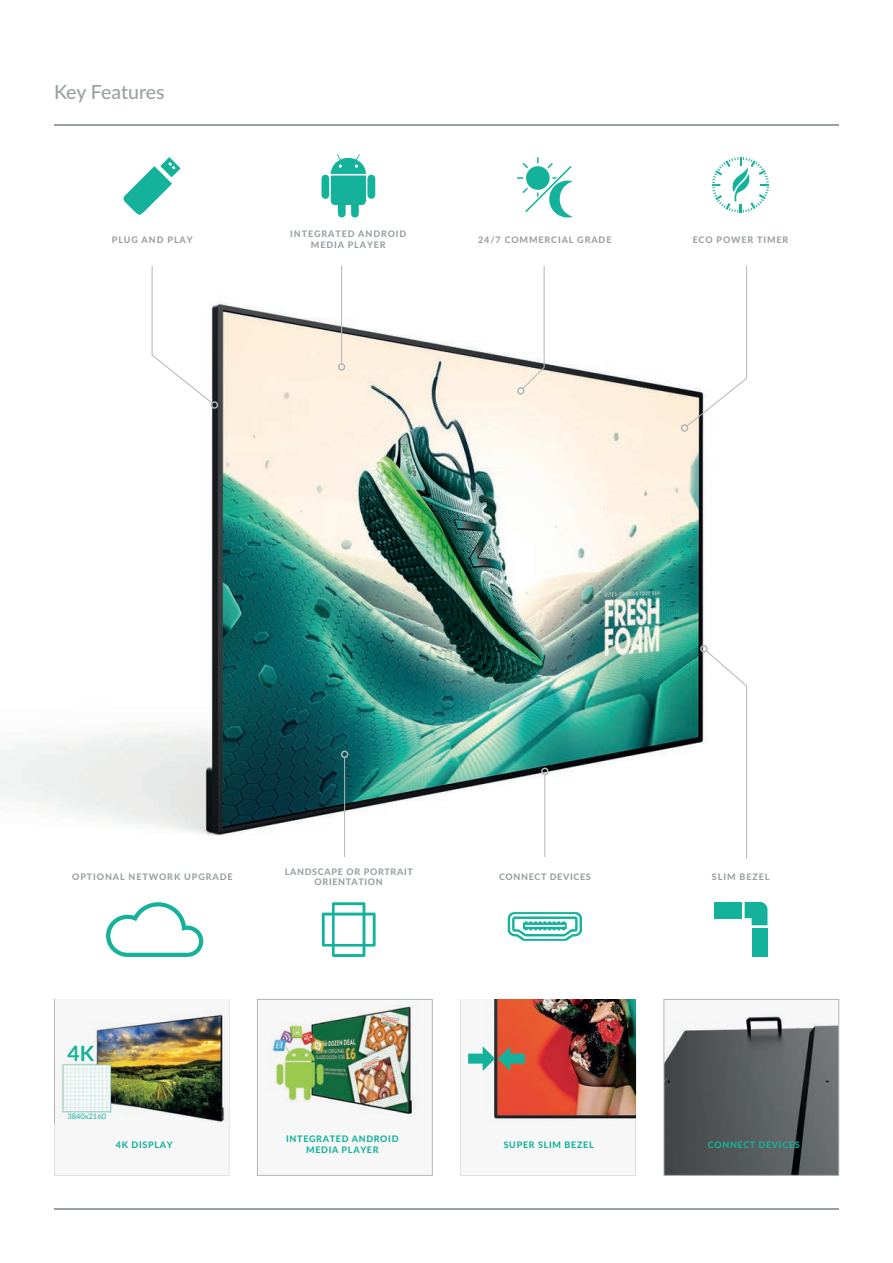
<style>
.page{position:relative;width:893px;height:1263px;background:#fff}
.page>*{position:absolute;margin:0;border:0;box-sizing:border-box;transform-origin:0 0}
.t1{font:700 21px "Lato";color:#15b29b}
.t2{font:500 19.5px "Lato";color:#9aa1a3}
.t3{font:800 9px/10.8px "Lato";letter-spacing:.1em;color:#9aa1a3;text-align:center}
.t4{font:800 9px/10.8px "Lato";letter-spacing:.075em;color:#15b29b;text-align:center}
.t5{font:800 9px/10.8px "Lato";letter-spacing:.075em;color:#9aa1a3;text-align:center}
.t6{font:7.5px "Lato";color:#15b29b}
</style>
<div class="page">
<img style="left:257px;top:999px;width:176px;height:177px">
<hr style="left:54px;top:1208px;width:785px;height:1px;background:#9aa1a3">
<hr style="left:54px;top:124px;width:785px;height:2px;background:#9aa1a3">
<img style="left:0;top:285px;width:706px;height:569px">
<svg style="left:152px;top:265px;width:61px;height:139px"></svg>
<div style="left:211px;top:401px;width:7px;height:8px;border:2px solid #b1b7b7;border-radius:50%"></div>
<hr style="left:341px;top:266px;width:1px;height:98px;background:#b1b7b7">
<div style="left:338px;top:363px;width:7px;height:8px;border:2px solid #b1b7b7;border-radius:50%"></div>
<svg style="left:522px;top:266px;width:22px;height:123px"></svg>
<div style="left:517px;top:387px;width:8px;height:8px;border:2px solid #b1b7b7;border-radius:50%"></div>
<svg style="left:686px;top:265px;width:61px;height:162px"></svg>
<div style="left:681px;top:424px;width:7px;height:8px;border:2px solid #b1b7b7;border-radius:50%"></div>
<svg style="left:706px;top:650px;width:41px;height:209px"></svg>
<div style="left:700px;top:645px;width:8px;height:7px;border:2px solid #b1b7b7;border-radius:50%"></div>
<svg style="left:322px;top:902px;width:54px;height:55px"></svg>
<hr style="left:344px;top:757px;width:1px;height:100px;background:#b1b7b7">
<div style="left:341px;top:750px;width:7px;height:8px;border:2px solid #b1b7b7;border-radius:50%"></div>
<hr style="left:545px;top:774px;width:1px;height:83px;background:#b1b7b7">
<div style="left:541px;top:767px;width:8px;height:8px;border:2px solid #b1b7b7;border-radius:50%"></div>
<img style="left:55px;top:1010px;width:174px;height:114px">
<img style="left:54px;top:1000px;width:1px;height:82px">
<img style="left:54px;top:1082px;width:1px;height:42px">
<svg style="left:123px;top:157px;width:58px;height:58px"></svg>
<div style="left:714px;top:902px;width:28px;height:16px;background:#15b29b"></div>
<div style="left:752px;top:928px;width:15px;height:29px;background:#15b29b"></div>
<svg style="left:745px;top:902px;width:22px;height:23px"></svg>
<svg style="left:712px;top:157px;width:57px;height:56px"></svg>
<svg style="left:537px;top:157px;width:2px;height:7px"></svg>
<svg style="left:517px;top:177px;width:6px;height:2px"></svg>
<svg style="left:525px;top:166px;width:47px;height:46px"></svg>
<svg style="left:522px;top:188px;width:6px;height:5px"></svg>
<svg style="left:548px;top:163px;width:5px;height:5px"></svg>
<svg style="left:523px;top:163px;width:5px;height:5px"></svg>
<svg style="left:548px;top:177px;width:25px;height:40px"></svg>
<svg style="left:321px;top:154px;width:54px;height:64px"></svg>
<svg style="left:663px;top:999px;width:176px;height:177px"></svg>
<img style="left:460px;top:999px;width:176px;height:176px">
<svg style="left:106px;top:902px;width:97px;height:55px"></svg>
<svg style="left:508px;top:912px;width:74px;height:29px"></svg>
<h2 class="t2" style="left:54px;top:84px;width:112px">Key Features</h2>
<p class="t3" style="left:112px;top:234px;width:82px">PLUG AND PLAY</p>
<p class="t3" style="left:290px;top:229px;width:118px">INTEGRATED ANDROID<br>MEDIA PLAYER</p>
<p class="t3" style="left:693px;top:234px;width:97px">ECO POWER TIMER</p>
<p class="t3" style="left:478px;top:234px;width:135px">24/7 COMMERCIAL GRADE</p>
<p class="t5" style="left:285px;top:866px;width:130px">LANDSCAPE OR PORTRAIT<br>ORIENTATION</p>
<p class="t3" style="left:72px;top:871px;width:162px">OPTIONAL NETWORK UPGRADE</p>
<p class="t5" style="left:499px;top:871px;width:93px">CONNECT DEVICES</p>
<h1 class="t1" style="left:68px;top:1045px;width:28px">4K</h1>
<p class="t6" style="left:68px;top:1111px;width:40px">3840x2160</p>
<p class="t3" style="left:712px;top:871px;width:59px">SLIM BEZEL</p>
<p class="t4" style="left:116px;top:1139px;width:58px">4K DISPLAY</p>
<p class="t4" style="left:286px;top:1133px;width:114px">INTEGRATED ANDROID<br>MEDIA PLAYER</p>
<p class="t4" style="left:504px;top:1139px;width:92px">SUPER SLIM BEZEL</p>
<p class="t4" style="left:708px;top:1139px;width:93px">CONNECT DEVICES</p>
</div>
